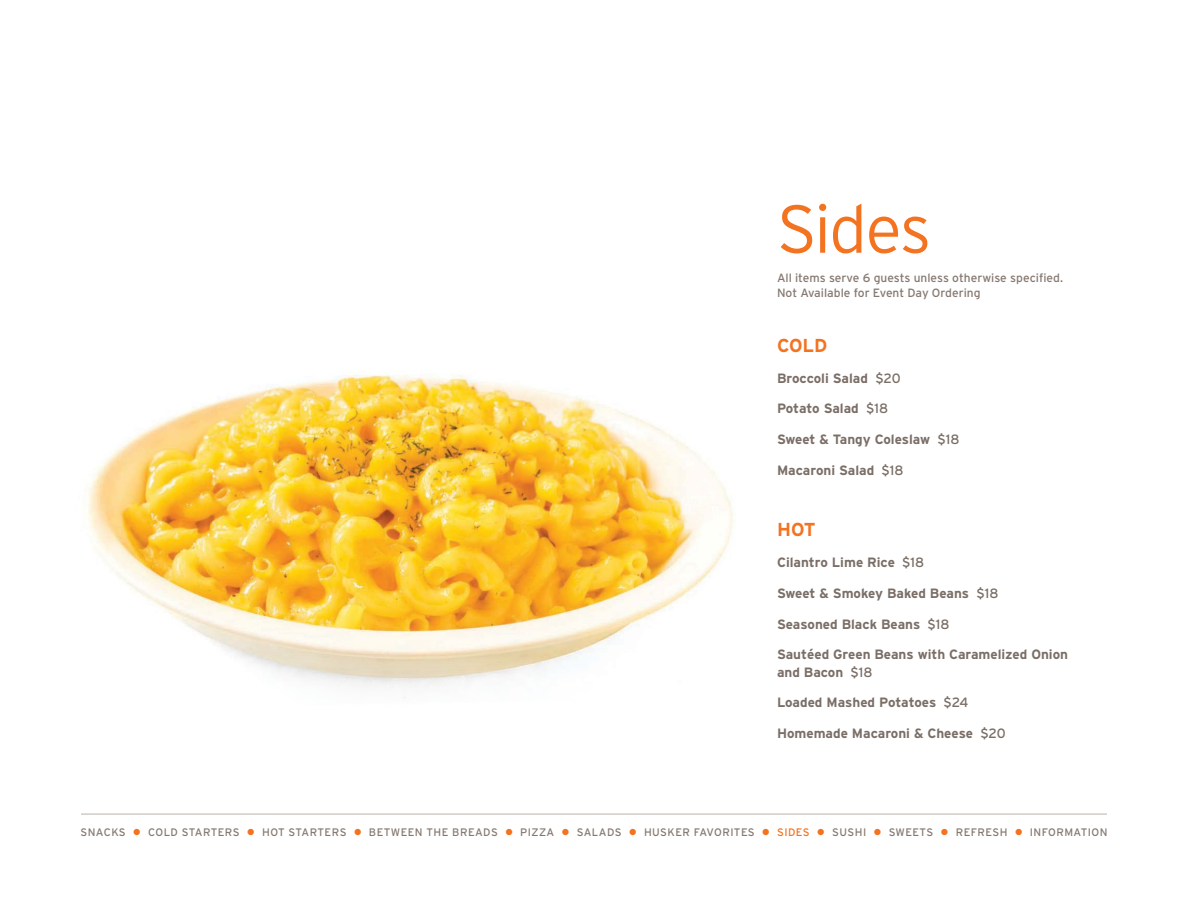
<style>
.page{position:relative;width:1188px;height:918px;background:#fff}
.page>*{position:absolute;margin:0;border:0;box-sizing:border-box;transform-origin:0 0}
.t1{font:300 67.5px "Interstate";letter-spacing:-.03em;color:#f37321}
.t2{font:700 18.75px "Interstate";color:#f37321}
.t3{font:700 13.5px/17.2px "Interstate";color:#7a6e66}
.t4{font:12px/15px "Interstate";color:#857870}
.t5{font:10.8px "Interstate";letter-spacing:.04em;color:#857870}
.s1{font-weight:400}
.s2{color:#f37321}
</style>
<div class="page">
<hr style="left:81px;top:814px;width:1026px;height:1px;background:#7a6e66">
<img style="left:84px;top:374px;width:649px;height:324px">
<h1 class="t1" style="left:777px;top:191px;width:156px">Sides</h1>
<p class="t4" style="left:777px;top:270px;width:288px">All items serve 6 guests unless otherwise specified.<br>Not Available for Event Day Ordering</p>
<h2 class="t2" style="left:777px;top:335px;width:52px">COLD</h2>
<p class="t3" style="left:777px;top:369px;width:125px">Broccoli Salad <span class="s1">$20</span></p>
<p class="t3" style="left:777px;top:400px;width:113px">Potato Salad <span class="s1">$18</span></p>
<p class="t3" style="left:777px;top:431px;width:184px">Sweet &amp; Tangy Coleslaw <span class="s1">$18</span></p>
<p class="t3" style="left:777px;top:461px;width:128px">Macaroni Salad <span class="s1">$18</span></p>
<h2 class="t2" style="left:777px;top:519px;width:40px">HOT</h2>
<p class="t3" style="left:777px;top:554px;width:149px">Cilantro Lime Rice <span class="s1">$18</span></p>
<p class="t3" style="left:777px;top:584px;width:223px">Sweet &amp; Smokey Baked Beans <span class="s1">$18</span></p>
<p class="t3" style="left:777px;top:615px;width:174px">Seasoned Black Beans <span class="s1">$18</span></p>
<p class="t3" style="left:777px;top:646px;width:293px">Sautéed Green Beans with Caramelized Onion and Bacon <span class="s1">$18</span></p>
<p class="t3" style="left:777px;top:694px;width:193px">Loaded Mashed Potatoes <span class="s1">$24</span></p>
<p class="t3" style="left:777px;top:725px;width:230px">Homemade Macaroni &amp; Cheese <span class="s1">$20</span></p>
<p class="t5" style="left:81px;top:826px;width:1028px">SNACKS <span class="s2">●</span> COLD STARTERS <span class="s2">●</span> HOT STARTERS <span class="s2">●</span> BETWEEN THE BREADS <span class="s2">●</span> PIZZA <span class="s2">●</span> SALADS <span class="s2">●</span> HUSKER FAVORITES <span class="s2">● SIDES</span> <span class="s2">●</span> SUSHI <span class="s2">●</span> SWEETS <span class="s2">●</span> REFRESH <span class="s2">●</span> INFORMATION</p>
</div>
